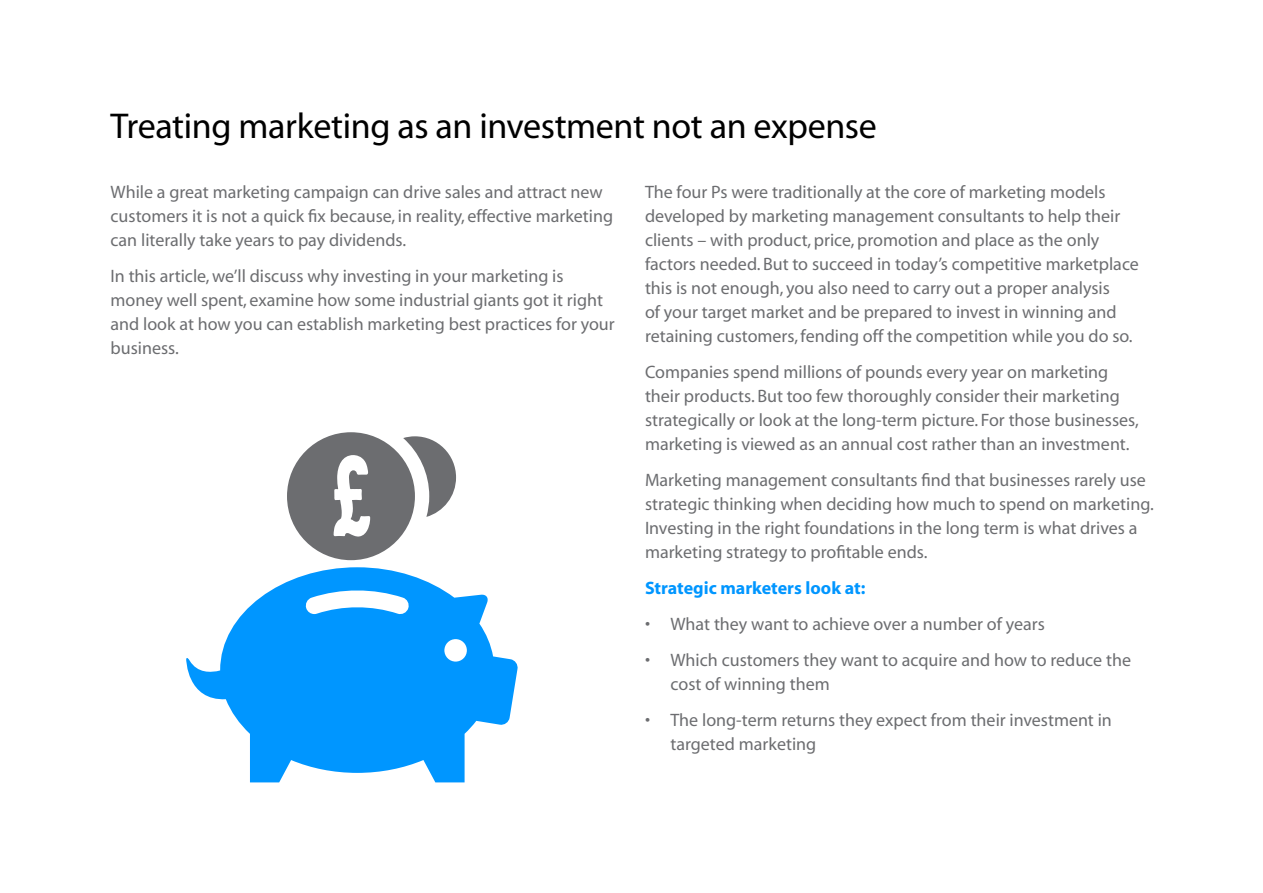
<style>
.page{position:relative;width:1263px;height:893px;background:#fff}
.page>*{position:absolute;margin:0;border:0;box-sizing:border-box;transform-origin:0 0}
.No_Spacing{font:36px "Myriad";letter-spacing:-.01em;color:#000}
.t1{font:18px/24px "Myriad";color:#6c6d70}
.t2{font:700 18px "Myriad";color:#0096ff}
</style>
<div class="page">
<svg style="left:403px;top:436px;width:53px;height:81px"></svg>
<div style="left:287px;top:432px;width:128px;height:128px;background:#6c6d70;border-radius:50%"></div>
<svg style="left:186px;top:567px;width:332px;height:215px;fill:#0096ff"></svg>
<svg style="left:334px;top:455px;width:36px;height:81px"></svg>
<p class="No_Spacing" style="left:111px;top:108px;width:768px">Treating marketing as an investment not an expense</p>
<p class="t1" style="left:111px;top:181px;width:504px">While a great marketing campaign can drive sales and attract new customers it is not a quick fix because, in reality, effective marketing can literally take years to pay dividends.</p>
<p class="t1" style="left:111px;top:265px;width:506px">In this article, we’ll discuss why investing in your marketing is money well spent, examine how some industrial giants got it right and look at how you can establish marketing best practices for your business.</p>
<p class="t1" style="left:645px;top:181px;width:495px">The four Ps were traditionally at the core of marketing models developed by marketing management consultants to help their clients – with product, price, promotion and place as the only factors needed. But to succeed in today’s competitive marketplace this is not enough, you also need to carry out a proper analysis<br>of your target market and be prepared to invest in winning and retaining customers, fending off the competition while you do so.</p>
<p class="t1" style="left:645px;top:361px;width:495px">Companies spend millions of pounds every year on marketing their products. But too few thoroughly consider their marketing strategically or look at the long-term picture. For those businesses, marketing is viewed as an annual cost rather than an investment.</p>
<p class="t1" style="left:645px;top:469px;width:510px">Marketing management consultants find that businesses rarely use strategic thinking when deciding how much to spend on marketing.<br>Investing in the right foundations in the long term is what drives a marketing strategy to profitable ends.</p>
<p class="t2" style="left:645px;top:579px;width:222px">Strategic marketers look at:</p>
<p class="t1" style="left:645px;top:613px;width:401px">• What they want to achieve over a number of years</p>
<p class="t1" style="left:670px;top:649px;width:462px;text-indent:-26px">• Which customers they want to acquire and how to reduce the cost of winning them</p>
<p class="t1" style="left:670px;top:709px;width:443px;text-indent:-26px">• The long-term returns they expect from their investment in targeted marketing</p>
</div>
